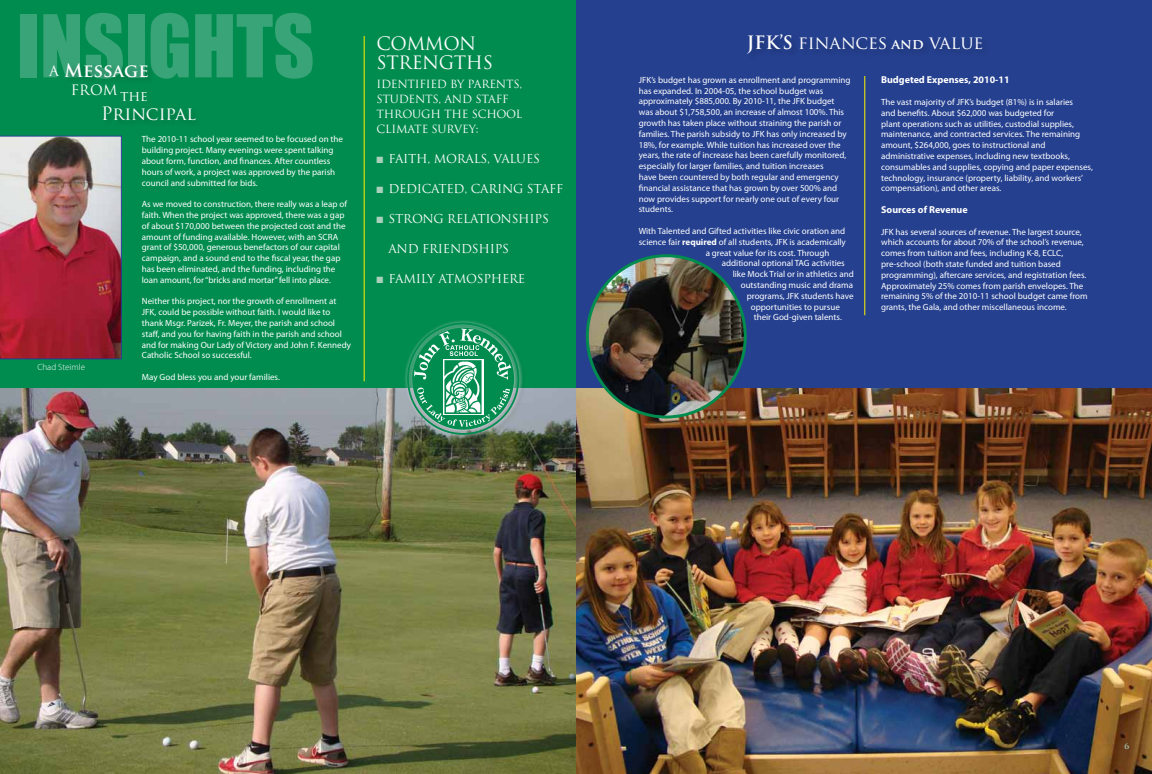
<style>
.page{position:relative;width:1152px;height:774px;background:#fff}
.page>*{position:absolute;margin:0;border:0;box-sizing:border-box;transform-origin:0 0}
.t1{font:80px "Impact";color:#38a478}
.t2{font:18px/19px "Trajan Pro";letter-spacing:-.01em;color:#fff}
.t3{font:700 18px "Trajan Pro";color:#fff}
.t4{font:14px "Trajan Pro";color:#fff}
.t5{font:12px "Trajan Pro";letter-spacing:-.02em;color:#fff}
.t6{font:11px "Trajan Pro";letter-spacing:-.02em;color:#fff}
.t7{font:700 10px "Myriad Pro";color:#fff}
.t8{font:9px/10.8px "Myriad Pro";color:#fff}
.t9{font:300 9px "Myriad Pro";color:#fff}
.t10{font:700 8px "Trajan Pro";color:#a9d0bb}
.s1{font-weight:400;font-size:14px}
.s2{color:#a9d0bb}
.s3{font-weight:700}
.s4{font-weight:700;font-size:14px}
</style>
<div class="page">
<div style="left:0;top:0;width:577px;height:774px;background:#008c4f"></div>
<img style="left:0;top:136px;width:122px;height:223px">
<hr style="left:364px;top:36px;width:1px;height:345px;background:#fff200">
<div style="left:63px;top:61px;width:92px;height:24px;background:#00864b"></div>
<div style="left:101px;top:104px;width:102px;height:25px;background:#00884c"></div>
<img style="left:0;top:388px;width:577px;height:386px">
<div style="left:403px;top:319px;width:123px;height:123px;background:#000;opacity:.25"></div>
<div style="left:403px;top:319px;width:120px;height:119px;background:#fff;opacity:.75"></div>
<div style="left:412px;top:328px;width:102px;height:102px;background:#008c4f;border-radius:50%"></div>
<div style="left:407px;top:323px;width:112px;height:112px;border:2px solid #008c4f;border-radius:50%"></div>
<svg style="left:417px;top:387px;width:93px;height:40px"></svg>
<svg style="left:414px;top:329px;width:97px;height:51px"></svg>
<img style="left:442px;top:357px;width:43px;height:59px">
<img style="left:577px;top:0;width:575px;height:774px">
<div style="left:745px;top:33px;width:244px;height:29px;background:#243e8c"></div>
<hr style="left:864px;top:76px;width:1px;height:239px;background:#fff200">
<img style="left:587px;top:256px;width:158px;height:161px">
<div style="left:586px;top:254px;width:161px;height:165px;border:3px solid #008c4f;border-radius:50%"></div>
<h1 class="t1" style="left:17px;top:-3px;width:299px">INSIGHTS</h1>
<h2 class="t3" style="left:49px;top:59px;width:101px"><span class="s1">A</span> Message</h2>
<h3 class="t4" style="left:71px;top:81px;width:48px">FROM</h3>
<h2 class="t2" style="left:101px;top:103px;width:96px">PRINCIPAL</h2>
<h3 class="t4" style="left:120px;top:87px;width:29px">THE</h3>
<p class="t9" style="left:37px;top:362px;width:49px">Chad Steimle</p>
<p class="t8" style="left:142px;top:134px;width:203px">The 2010-11 school year seemed to be focused on the building project. Many evenings were spent talking about form, function, and finances. After countless hours of work, a project was approved by the parish council and submitted for bids.</p>
<p class="t8" style="left:142px;top:199px;width:207px">As we moved to construction, there really was a leap of faith. When the project was approved, there was a gap of about $170,000 between the projected cost and the amount of funding available. However, with an SCRA grant of $50,000, generous benefactors of our capital campaign, and a sound end to the fiscal year, the gap has been eliminated, and the funding, including the loan amount, for “bricks and mortar” fell into place.</p>
<p class="t8" style="left:142px;top:296px;width:211px">Neither this project, nor the growth of enrollment at JFK, could be possible without faith. I would like to thank Msgr. Parizek, Fr. Meyer, the parish and school staff, and you for having faith in the parish and school and for making Our Lady of Victory and John F. Kennedy Catholic School so successful.</p>
<p class="t8" style="left:142px;top:372px;width:140px">May God bless you and your families.</p>
<h2 class="t2" style="left:376px;top:33px;width:32px">COMMON<br>STREN</h2>
<h2 class="t2" style="left:439px;top:52px;width:29px">GTHS</h2>
<p class="t6" style="left:376px;top:77px;width:13px">IDENTIFIED</p>
<p class="t6" style="left:450px;top:77px;width:33px">BY PARENTS</p>
<p class="t6" style="left:519px;top:77px;width:4px">,</p>
<p class="t6" style="left:376px;top:92px;width:15px">STUDENTS</p>
<p class="t6" style="left:439px;top:92px;width:17px">, AND</p>
<p class="t6" style="left:475px;top:92px;width:14px">STAFF</p>
<p class="t6" style="left:376px;top:107px;width:18px">THROU</p>
<p class="t6" style="left:421px;top:107px;width:67px">GH THE SCHOOL</p>
<p class="t6" style="left:376px;top:122px;width:17px">CLIMATE</p>
<p class="t6" style="left:432px;top:122px;width:15px">SURVE</p>
<p class="t6" style="left:469px;top:122px;width:11px">Y:</p>
<h3 class="t5" style="left:376px;top:151px;width:28px"><span class="s2">■</span> FAITH</h3>
<h3 class="t5" style="left:428px;top:151px;width:28px">, MORALS</h3>
<h3 class="t5" style="left:487px;top:151px;width:23px">, VALUES</h3>
<h3 class="t5" style="left:376px;top:181px;width:32px"><span class="s2">■</span> DEDICATED</h3>
<h3 class="t5" style="left:464px;top:181px;width:26px">, CARIN</h3>
<h3 class="t5" style="left:513px;top:181px;width:29px">G STAFF</h3>
<h3 class="t5" style="left:376px;top:211px;width:29px"><span class="s2">■</span> STRON</h3>
<h3 class="t5" style="left:433px;top:211px;width:32px">G RELATIONSHIPS</h3>
<h3 class="t5" style="left:376px;top:241px;width:12px">AND</h3>
<h3 class="t5" style="left:422px;top:241px;width:16px">FRIENDSHIPS</h3>
<h3 class="t5" style="left:376px;top:271px;width:28px"><span class="s2">■</span> FAMIL</h3>
<h3 class="t5" style="left:427px;top:271px;width:29px">Y ATMOSPHERE</h3>
<h2 class="t2" style="left:747px;top:33px;width:238px"><span class="s3">JFK’S</span> FINANCES <span class="s4">and</span> VALUE</h2>
<p class="t7" style="left:881px;top:74px;width:130px">Budgeted Expenses, 2010-11</p>
<p class="t8" style="left:881px;top:97px;width:213px">The vast majority of JFK’s budget (81%) is in salaries<br>and benefits. About $62,000 was budgeted for<br>plant operations such as utilities, custodial supplies, maintenance, and contracted services. The remaining amount, $264,000, goes to instructional and administrative expenses, including new textbooks, consumables and supplies, copying and paper expenses, technology, insurance (property, liability, and workers’ compensation), and other areas.</p>
<p class="t7" style="left:881px;top:203px;width:88px">Sources of Revenue</p>
<p class="t8" style="left:881px;top:226px;width:208px">JFK has several sources of revenue. The largest source, which accounts for about 70% of the school’s revenue, comes from tuition and fees, including K-8, ECLC, pre-school (both state funded and tuition based programming), aftercare services, and registration fees.<br>Approximately 25% comes from parish envelopes. The remaining 5% of the 2010-11 school budget came from grants, the Gala, and other miscellaneous income.</p>
<p class="t8" style="left:639px;top:74px;width:213px">JFK’s budget has grown as enrollment and programming has expanded. In 2004-05, the school budget was approximately $885,000. By 2010-11, the JFK budget was about $1,758,500, an increase of almost 100%. This growth has taken place without straining the parish or families. The parish subsidy to JFK has only increased by 18%, for example. While tuition has increased over the years, the rate of increase has been carefully monitored, especially for larger families, and tuition increases<br>have been countered by both regular and emergency financial assistance that has grown by over 500% and now provides support for nearly one out of every four students.</p>
<p class="t8" style="left:639px;top:225px;width:208px">With Talented and Gifted activities like civic oration and</p>
<p class="t8" style="left:639px;top:236px;width:209px">science fair <span class="s3">required</span> of all students, JFK is academically</p>
<p class="t8" style="left:706px;top:247px;width:125px">a great value for its cost. Through</p>
<p class="t8" style="left:722px;top:258px;width:125px">additional optional TAG activities</p>
<p class="t8" style="left:733px;top:269px;width:123px">like Mock Trial or in athletics and</p>
<p class="t8" style="left:741px;top:279px;width:114px">outstanding music and drama</p>
<p class="t8" style="left:747px;top:290px;width:108px">programs, JFK students have</p>
<p class="t8" style="left:751px;top:301px;width:91px">opportunities to pursue</p>
<p class="t8" style="left:754px;top:312px;width:90px">their God-given talents.</p>
<p class="t10" style="left:1124px;top:741px;width:6px">6</p>
</div>
